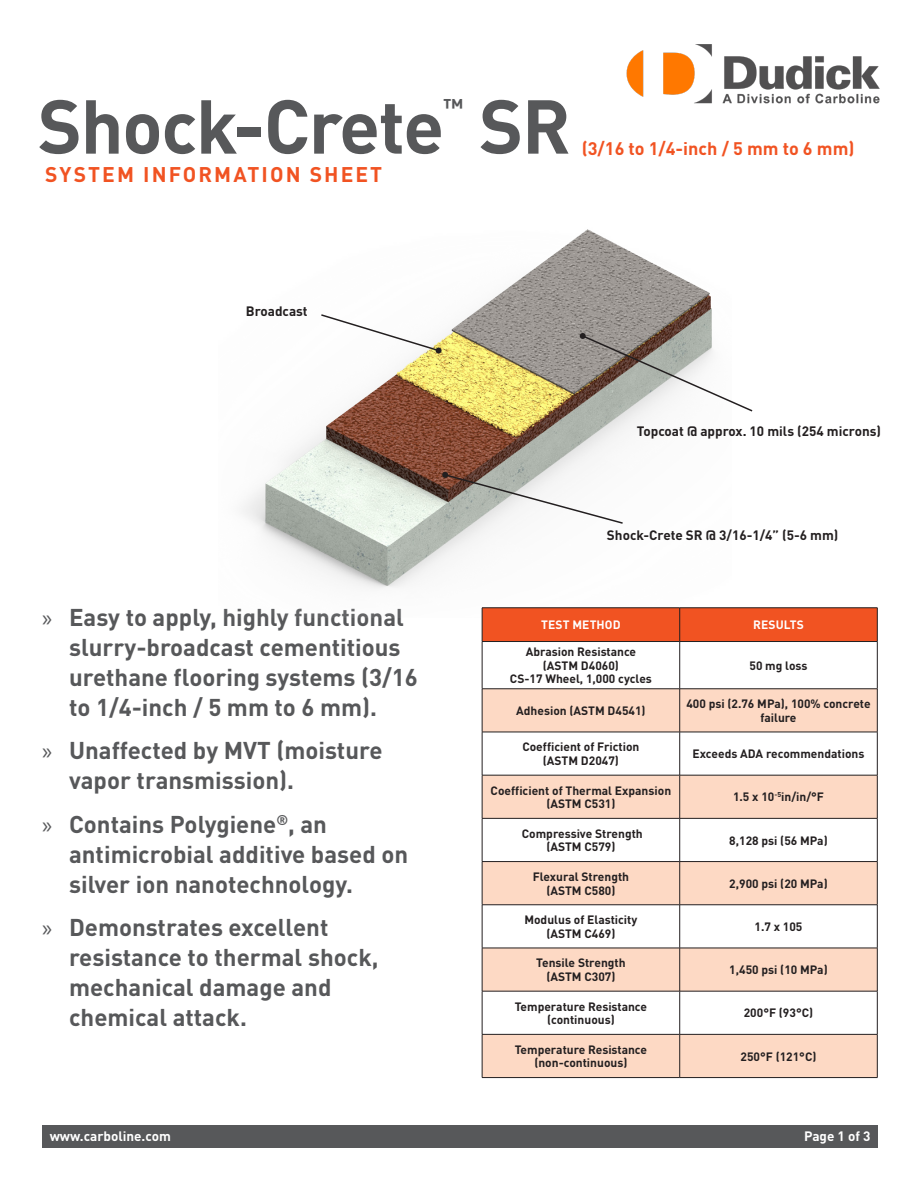
<style>
.page{position:relative;width:918px;height:1188px;background:#fff}
.page>*{position:absolute;margin:0;border:0;box-sizing:border-box;transform-origin:0 0}
.Product_Name_-_Front{font:700 75px "DIN Pro";letter-spacing:-.02em;color:#57585a}
.t1{font:700 24px/30px "DIN Pro";color:#57585a}
.Product_Name_-_Front-2{font:700 22.5px "DIN Pro";color:#57585a}
.Subhead_-_Product_In{font:700 21px "DIN Pro";letter-spacing:.1em;color:#f15322}
.Subhead_-_Product_In-2{font:700 18px "DIN Pro";color:#f15322}
.grey_bold_top_paragr{font:700 13.5px "DIN Pro";color:#231f20}
.t2{font:700 13.5px "DIN Pro";color:#fff}
.TABLE_-_Text{font:700 12px/13.5px "DIN Pro";color:#231f20;text-align:center}
.TABLE_-_Header_Line{font:700 12px "DIN Pro";letter-spacing:.01em;color:#fff}
.s1{font-family:"Myriad Pro";font-weight:400}
</style>
<div class="page">
<div style="left:42px;top:1125px;width:836px;height:23px;background:#57585a"></div>
<img style="left:626px;top:44px;width:254px;height:60px">
<img style="left:242px;top:229px;width:489px;height:389px">
<div style="left:483px;top:609px;width:394px;height:32px;background:#f15322"></div>
<svg style="left:483px;top:690px;width:394px;height:387px;fill:#fdd9c4"></svg>
<hr style="left:482px;top:608px;width:198px;height:1px;background:#231f20">
<hr style="left:482px;top:608px;width:1px;height:33px;background:#231f20">
<hr style="left:680px;top:608px;width:197px;height:1px;background:#231f20">
<hr style="left:679px;top:608px;width:1px;height:33px;background:#231f20">
<hr style="left:877px;top:608px;width:1px;height:33px;background:#231f20">
<hr style="left:482px;top:641px;width:198px;height:1px;background:#231f20">
<hr style="left:482px;top:642px;width:1px;height:47px;background:#231f20">
<hr style="left:680px;top:641px;width:197px;height:1px;background:#231f20">
<hr style="left:679px;top:642px;width:1px;height:47px;background:#231f20">
<hr style="left:877px;top:642px;width:1px;height:47px;background:#231f20">
<hr style="left:482px;top:689px;width:198px;height:1px;background:#231f20">
<hr style="left:482px;top:689px;width:1px;height:43px;background:#231f20">
<hr style="left:680px;top:689px;width:197px;height:1px;background:#231f20">
<hr style="left:679px;top:689px;width:1px;height:43px;background:#231f20">
<hr style="left:877px;top:689px;width:1px;height:43px;background:#231f20">
<hr style="left:482px;top:732px;width:198px;height:1px;background:#231f20">
<hr style="left:482px;top:732px;width:1px;height:43px;background:#231f20">
<hr style="left:680px;top:732px;width:197px;height:1px;background:#231f20">
<hr style="left:679px;top:732px;width:1px;height:43px;background:#231f20">
<hr style="left:877px;top:732px;width:1px;height:43px;background:#231f20">
<hr style="left:482px;top:775px;width:198px;height:1px;background:#231f20">
<hr style="left:482px;top:775px;width:1px;height:43px;background:#231f20">
<hr style="left:680px;top:775px;width:197px;height:1px;background:#231f20">
<hr style="left:679px;top:775px;width:1px;height:43px;background:#231f20">
<hr style="left:877px;top:775px;width:1px;height:43px;background:#231f20">
<hr style="left:482px;top:818px;width:198px;height:1px;background:#231f20">
<hr style="left:482px;top:819px;width:1px;height:42px;background:#231f20">
<hr style="left:680px;top:818px;width:197px;height:1px;background:#231f20">
<hr style="left:679px;top:819px;width:1px;height:42px;background:#231f20">
<hr style="left:877px;top:819px;width:1px;height:42px;background:#231f20">
<hr style="left:482px;top:861px;width:198px;height:1px;background:#231f20">
<hr style="left:482px;top:862px;width:1px;height:43px;background:#231f20">
<hr style="left:680px;top:861px;width:197px;height:1px;background:#231f20">
<hr style="left:679px;top:862px;width:1px;height:43px;background:#231f20">
<hr style="left:877px;top:862px;width:1px;height:43px;background:#231f20">
<hr style="left:482px;top:905px;width:198px;height:1px;background:#231f20">
<hr style="left:482px;top:905px;width:1px;height:43px;background:#231f20">
<hr style="left:680px;top:905px;width:197px;height:1px;background:#231f20">
<hr style="left:679px;top:905px;width:1px;height:43px;background:#231f20">
<hr style="left:877px;top:905px;width:1px;height:43px;background:#231f20">
<hr style="left:482px;top:948px;width:198px;height:1px;background:#231f20">
<hr style="left:482px;top:948px;width:1px;height:43px;background:#231f20">
<hr style="left:680px;top:948px;width:197px;height:1px;background:#231f20">
<hr style="left:679px;top:948px;width:1px;height:43px;background:#231f20">
<hr style="left:877px;top:948px;width:1px;height:43px;background:#231f20">
<hr style="left:482px;top:991px;width:198px;height:1px;background:#231f20">
<hr style="left:482px;top:991px;width:1px;height:43px;background:#231f20">
<hr style="left:680px;top:991px;width:197px;height:1px;background:#231f20">
<hr style="left:679px;top:991px;width:1px;height:43px;background:#231f20">
<hr style="left:877px;top:991px;width:1px;height:43px;background:#231f20">
<hr style="left:482px;top:1034px;width:198px;height:1px;background:#231f20">
<hr style="left:482px;top:1035px;width:1px;height:42px;background:#231f20">
<hr style="left:680px;top:1034px;width:197px;height:1px;background:#231f20">
<hr style="left:679px;top:1035px;width:1px;height:42px;background:#231f20">
<hr style="left:877px;top:1035px;width:1px;height:42px;background:#231f20">
<hr style="left:482px;top:1077px;width:198px;height:1px;background:#231f20">
<hr style="left:680px;top:1077px;width:197px;height:1px;background:#231f20">
<svg style="left:442px;top:472px;width:182px;height:53px"></svg>
<svg style="left:320px;top:313px;width:122px;height:41px"></svg>
<svg style="left:579px;top:333px;width:174px;height:80px"></svg>
<p class="Product_Name_-_Front" style="left:38px;top:64px;width:408px">Shock-Crete</p>
<p class="Product_Name_-_Front-2" style="left:443px;top:88px;width:22px">™</p>
<p class="Product_Name_-_Front" style="left:479px;top:64px;width:93px">SR</p>
<p class="Subhead_-_Product_In" style="left:45px;top:157px;width:338px">SYSTEM INFORMATION SHEET</p>
<p class="Subhead_-_Product_In-2" style="left:582px;top:134px;width:274px">(3/16 to 1/4-inch / 5 mm to 6 mm)</p>
<p class="grey_bold_top_paragr" style="left:246px;top:300px;width:63px">Broadcast</p>
<p class="grey_bold_top_paragr" style="left:637px;top:419px;width:246px">Topcoat @ approx. 10 mils (254 microns)</p>
<p class="grey_bold_top_paragr" style="left:607px;top:523px;width:233px">Shock-Crete SR @ 3/16-1/4” (5-6 mm)</p>
<p class="t1" style="left:69px;top:599px;width:350px;text-indent:-27px"><span class="s1">»</span> Easy to apply, highly functional slurry-broadcast cementitious urethane flooring systems (3/16 to 1/4-inch / 5 mm to 6 mm).</p>
<p class="t1" style="left:69px;top:733px;width:315px;text-indent:-27px"><span class="s1">»</span> Unaffected by MVT (moisture vapor transmission).</p>
<p class="t1" style="left:69px;top:806px;width:341px;text-indent:-27px"><span class="s1">»</span> Contains Polygiene<sup>®</sup>, an antimicrobial additive based on silver ion nanotechnology.</p>
<p class="t1" style="left:69px;top:910px;width:311px;text-indent:-27px"><span class="s1">»</span> Demonstrates excellent resistance to thermal shock, mechanical damage and chemical attack.</p>
<p class="TABLE_-_Header_Line" style="left:541px;top:615px;width:81px">TEST METHOD</p>
<p class="TABLE_-_Header_Line" style="left:753px;top:615px;width:52px">RESULTS</p>
<p class="TABLE_-_Text" style="left:526px;top:644px;width:112px">Abrasion Resistance</p>
<p class="TABLE_-_Text" style="left:543px;top:657px;width:78px">(ASTM D4060)</p>
<p class="TABLE_-_Text" style="left:510px;top:671px;width:144px">CS-17 Wheel, 1,000 cycles</p>
<p class="TABLE_-_Text" style="left:750px;top:657px;width:60px">50 mg loss</p>
<p class="TABLE_-_Text" style="left:516px;top:702px;width:131px">Adhesion (ASTM D4541)</p>
<p class="TABLE_-_Text" style="left:686px;top:696px;width:186px">400 psi (2.76 MPa), 100% concrete failure</p>
<p class="TABLE_-_Text" style="left:522px;top:739px;width:119px">Coefficient of Friction (ASTM D2047)</p>
<p class="TABLE_-_Text" style="left:693px;top:746px;width:173px">Exceeds ADA recommendations</p>
<p class="TABLE_-_Text" style="left:491px;top:782px;width:182px">Coefficient of Thermal Expansion (ASTM C531)</p>
<p class="TABLE_-_Text" style="left:733px;top:789px;width:92px">1.5 x 10<sup>-5</sup>in/in/°F</p>
<p class="TABLE_-_Text" style="left:522px;top:825px;width:122px">Compressive Strength (ASTM C579)</p>
<p class="TABLE_-_Text" style="left:729px;top:832px;width:100px">8,128 psi (56 MPa)</p>
<p class="TABLE_-_Text" style="left:533px;top:868px;width:98px">Flexural Strength (ASTM C580)</p>
<p class="TABLE_-_Text" style="left:729px;top:875px;width:100px">2,900 psi (20 MPa)</p>
<p class="TABLE_-_Text" style="left:524px;top:912px;width:115px">Modulus of Elasticity</p>
<p class="TABLE_-_Text" style="left:546px;top:925px;width:71px">(ASTM C469)</p>
<p class="TABLE_-_Text" style="left:755px;top:918px;width:49px">1.7 x 105</p>
<p class="TABLE_-_Text" style="left:536px;top:955px;width:91px">Tensile Strength</p>
<p class="TABLE_-_Text" style="left:546px;top:968px;width:71px">(ASTM C307)</p>
<p class="TABLE_-_Text" style="left:729px;top:962px;width:100px">1,450 psi (10 MPa)</p>
<p class="TABLE_-_Text" style="left:515px;top:998px;width:134px">Temperature Resistance (continuous)</p>
<p class="TABLE_-_Text" style="left:744px;top:1005px;width:71px">200°F (93°C)</p>
<p class="TABLE_-_Text" style="left:515px;top:1041px;width:134px">Temperature Resistance (non-continuous)</p>
<p class="TABLE_-_Text" style="left:741px;top:1048px;width:77px">250°F (121°C)</p>
<p class="t2" style="left:50px;top:1125px;width:123px">www.carboline.com</p>
<p class="t2" style="left:804px;top:1125px;width:68px">Page 1 of 3</p>
</div>
